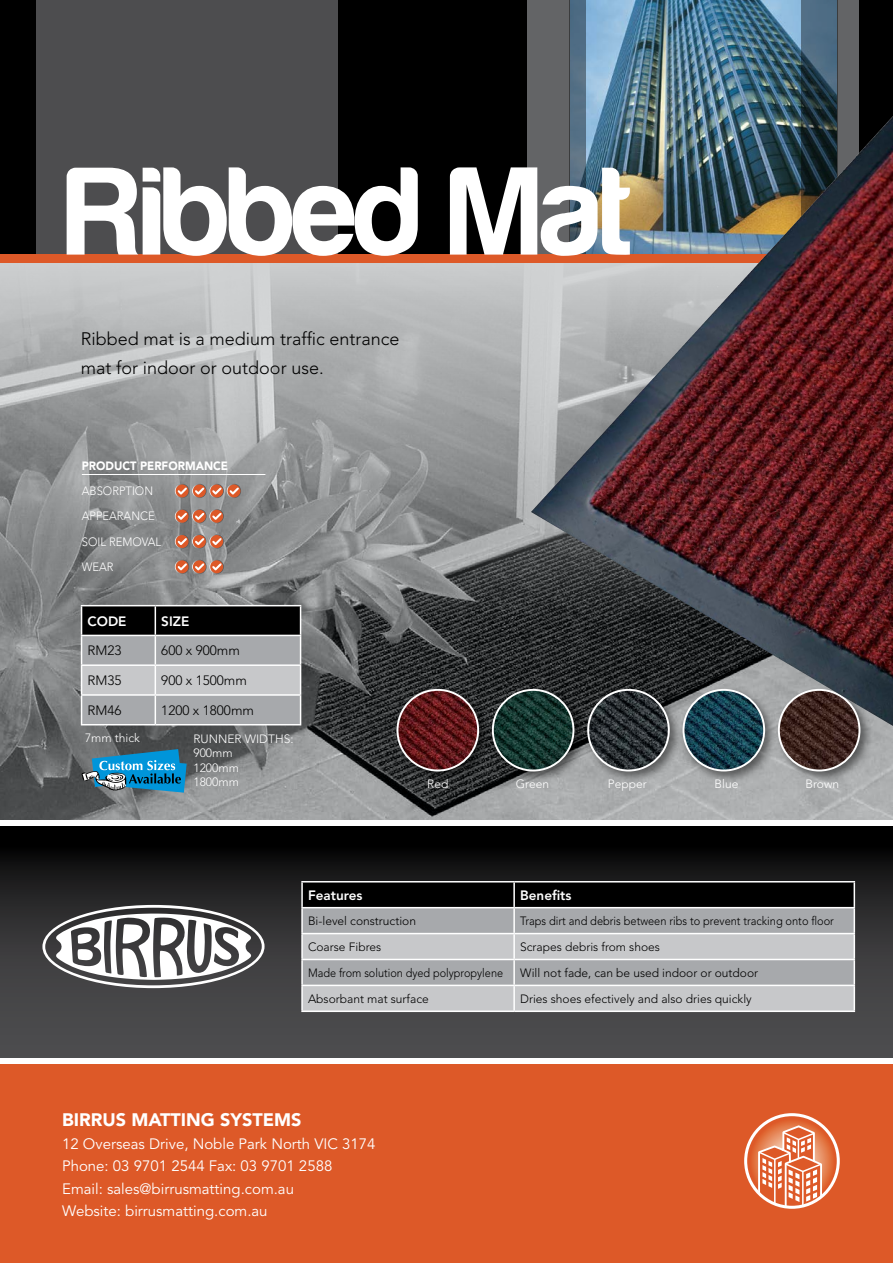
<style>
.page{position:relative;width:893px;height:1263px;background:#fff}
.page>*{position:absolute;margin:0;border:0;box-sizing:border-box;transform-origin:0 0}
.t1{font:700 129.3px "Harabara";letter-spacing:-.005em;color:#fff}
.t2{font:300 18px/28.5px "Avenir";color:#000}
.t3{font:900 18px "Avenir";color:#fff}
.t4{font:15px/22.5px "Avenir";color:#fff}
.t5{font:300 13.5px "Avenir";color:#000}
.t6{font:800 13.5px "Avenir";color:#fff}
.t7{font:300 12px "Avenir";color:#000}
.t8{font:300 12px/14.4px "Avenir";color:#fff}
.t9{font:300 12px "Avenir";color:#000;scale:.92 1}
.t10{font:300 12px/25.2px "Avenir";color:#fff;scale:.94 1}
.t11{font:300 12px "Avenir";color:#000;scale:.91 1}
.t12{font:900 12px "Avenir";color:#fff;scale:.94 1}
</style>
<div class="page">
<svg style="left:0;top:826px;width:893px;height:232px;background:#2a2a2b"></svg>
<img style="left:0;top:263px;width:893px;height:557px">
<div style="left:0;top:0;width:893px;height:255px;background:#000"></div>
<img style="left:586px;top:0;width:215px;height:116px">
<div style="left:37px;top:0;width:301px;height:256px;background:#4d4d4f"></div>
<div style="left:837px;top:0;width:21px;height:255px;background:#636466"></div>
<div style="left:527px;top:0;width:43px;height:255px;background:#636466"></div>
<div style="left:570px;top:0;width:16px;height:255px;background:#526e84"></div>
<svg style="left:801px;top:0;width:36px;height:116px;background:#3b5669"></svg>
<div style="left:0;top:255px;width:893px;height:8px;background:#dd5928"></div>
<hr style="left:301px;top:881px;width:213px;height:1px;background:#fff">
<hr style="left:301px;top:882px;width:2px;height:25px;background:#fff">
<hr style="left:514px;top:881px;width:341px;height:1px;background:#fff">
<hr style="left:301px;top:907px;width:213px;height:1px;background:#fff">
<hr style="left:301px;top:908px;width:2px;height:25px;background:#fff">
<hr style="left:301px;top:960px;width:2px;height:25px;background:#fff">
<hr style="left:301px;top:933px;width:213px;height:1px;background:#fff">
<hr style="left:301px;top:934px;width:2px;height:25px;background:#fff">
<hr style="left:301px;top:959px;width:213px;height:1px;background:#fff">
<hr style="left:301px;top:985px;width:213px;height:1px;background:#fff">
<hr style="left:301px;top:986px;width:2px;height:24px;background:#fff">
<hr style="left:301px;top:1010px;width:213px;height:2px;background:#fff">
<svg style="left:302px;top:882px;width:553px;height:129px;background:#98999b"></svg>
<hr style="left:514px;top:1010px;width:341px;height:2px;background:#fff">
<hr style="left:81px;top:605px;width:74px;height:1px;background:#fff">
<hr style="left:155px;top:605px;width:146px;height:1px;background:#fff">
<svg style="left:81px;top:606px;width:220px;height:119px;background:#8c8e8f"></svg>
<hr style="left:155px;top:635px;width:146px;height:1px;background:#fff">
<div style="left:393px;top:685px;width:98px;height:99px;background:#000;opacity:.48"></div>
<img style="left:397px;top:690px;width:81px;height:80px;border-radius:40px">
<div style="left:396px;top:689px;width:83px;height:82px;border:2px solid #fff;border-radius:50%"></div>
<div style="left:488px;top:685px;width:99px;height:99px;background:#000;opacity:.48"></div>
<img style="left:493px;top:690px;width:80px;height:80px;border-radius:40px">
<div style="left:492px;top:689px;width:82px;height:82px;border:2px solid #fff;border-radius:50%"></div>
<div style="left:584px;top:685px;width:98px;height:99px;background:#000;opacity:.48"></div>
<img style="left:588px;top:690px;width:81px;height:80px;border-radius:40px">
<div style="left:587px;top:689px;width:83px;height:82px;border:2px solid #fff;border-radius:50%"></div>
<div style="left:679px;top:685px;width:98px;height:99px;background:#000;opacity:.48"></div>
<img style="left:683px;top:690px;width:81px;height:80px;border-radius:40px">
<div style="left:682px;top:689px;width:83px;height:82px;border:2px solid #fff;border-radius:50%"></div>
<div style="left:774px;top:685px;width:99px;height:99px;background:#000;opacity:.48"></div>
<img style="left:779px;top:690px;width:80px;height:80px;border-radius:40px">
<div style="left:778px;top:689px;width:82px;height:82px;border:2px solid #fff;border-radius:50%"></div>
<svg style="left:81px;top:749px;width:106px;height:44px;background:#3a86a9"></svg>
<img style="left:531px;top:116px;width:362px;height:610px">
<div style="left:0;top:1060px;width:893px;height:203px;background:#dd5928"></div>
<svg style="left:746px;top:1115px;width:92px;height:92px"></svg>
<svg style="left:757px;top:1124px;width:66px;height:83px"></svg>
<div style="left:744px;top:1113px;width:96px;height:96px;border:3px solid #fff;border-radius:50%"></div>
<svg style="left:42px;top:905px;width:223px;height:83px"></svg>
<div style="left:0;top:1059px;width:893px;height:5px;background:#fff"></div>
<hr style="left:82px;top:474px;width:183px;height:1px;background:#fff">
<svg style="left:175px;top:484px;width:14px;height:14px"></svg>
<svg style="left:176px;top:484px;width:13px;height:13px"></svg>
<svg style="left:177px;top:487px;width:10px;height:7px"></svg>
<svg style="left:192px;top:484px;width:15px;height:14px"></svg>
<svg style="left:193px;top:484px;width:13px;height:13px"></svg>
<svg style="left:195px;top:487px;width:10px;height:7px"></svg>
<svg style="left:209px;top:484px;width:15px;height:14px"></svg>
<svg style="left:210px;top:484px;width:13px;height:13px"></svg>
<svg style="left:212px;top:487px;width:10px;height:7px"></svg>
<svg style="left:227px;top:484px;width:14px;height:14px"></svg>
<svg style="left:228px;top:484px;width:12px;height:13px"></svg>
<svg style="left:229px;top:487px;width:10px;height:7px"></svg>
<svg style="left:175px;top:509px;width:14px;height:14px"></svg>
<svg style="left:176px;top:510px;width:13px;height:13px"></svg>
<svg style="left:177px;top:512px;width:10px;height:8px"></svg>
<svg style="left:192px;top:509px;width:15px;height:14px"></svg>
<svg style="left:193px;top:510px;width:13px;height:13px"></svg>
<svg style="left:195px;top:512px;width:10px;height:8px"></svg>
<svg style="left:209px;top:509px;width:15px;height:14px"></svg>
<svg style="left:210px;top:510px;width:13px;height:13px"></svg>
<svg style="left:212px;top:512px;width:10px;height:8px"></svg>
<svg style="left:175px;top:534px;width:14px;height:15px"></svg>
<svg style="left:176px;top:535px;width:13px;height:13px"></svg>
<svg style="left:177px;top:538px;width:10px;height:7px"></svg>
<svg style="left:192px;top:534px;width:15px;height:15px"></svg>
<svg style="left:193px;top:535px;width:13px;height:13px"></svg>
<svg style="left:195px;top:538px;width:10px;height:7px"></svg>
<svg style="left:209px;top:534px;width:15px;height:15px"></svg>
<svg style="left:210px;top:535px;width:13px;height:13px"></svg>
<svg style="left:212px;top:538px;width:10px;height:7px"></svg>
<svg style="left:175px;top:560px;width:14px;height:14px"></svg>
<svg style="left:176px;top:560px;width:13px;height:13px"></svg>
<svg style="left:177px;top:563px;width:10px;height:7px"></svg>
<svg style="left:192px;top:560px;width:15px;height:14px"></svg>
<svg style="left:193px;top:560px;width:13px;height:13px"></svg>
<svg style="left:195px;top:563px;width:10px;height:7px"></svg>
<svg style="left:209px;top:560px;width:15px;height:14px"></svg>
<svg style="left:210px;top:560px;width:13px;height:13px"></svg>
<svg style="left:212px;top:563px;width:10px;height:7px"></svg>
<h1 class="t1" style="left:67px;top:144px;width:566px">Ribbed Mat</h1>
<h2 class="t2" style="left:81px;top:325px;width:320px">Ribbed mat is a medium traffic entrance mat for indoor or outdoor use.</h2>
<p class="t12" style="left:82px;top:458px;width:157px">PRODUCT PERFORMANCE</p>
<p class="t10" style="left:82px;top:478px;width:86px">ABSORPTION<br>APPEARANCE<br>SOIL REMOVAL<br>WEAR</p>
<p class="t6" style="left:88px;top:613px;width:40px">CODE</p>
<p class="t6" style="left:161px;top:613px;width:29px">SIZE</p>
<p class="t5" style="left:88px;top:643px;width:36px">RM23</p>
<p class="t5" style="left:161px;top:643px;width:80px">600 x 900mm</p>
<p class="t5" style="left:88px;top:673px;width:36px">RM35</p>
<p class="t5" style="left:161px;top:673px;width:87px">900 x 1500mm</p>
<p class="t5" style="left:88px;top:702px;width:36px">RM46</p>
<p class="t5" style="left:161px;top:702px;width:94px">1200 x 1800mm</p>
<p class="t8" style="left:85px;top:730px;width:56px">7mm thick</p>
<p class="t8" style="left:193px;top:731px;width:102px">RUNNER WIDTHS:<br>900mm<br>1200mm<br>1800mm</p>
<p class="t8" style="left:427px;top:777px;width:23px">Red</p>
<p class="t8" style="left:516px;top:777px;width:35px">Green</p>
<p class="t8" style="left:608px;top:777px;width:40px">Pepper</p>
<p class="t8" style="left:715px;top:777px;width:25px">Blue</p>
<p class="t8" style="left:806px;top:777px;width:35px">Brown</p>
<p class="t6" style="left:308px;top:887px;width:56px">Features</p>
<p class="t6" style="left:520px;top:887px;width:53px">Benefits</p>
<p class="t7" style="left:308px;top:914px;width:110px">Bi-level construction</p>
<p class="t9" style="left:520px;top:914px;width:343px">Traps dirt and debris between ribs to prevent tracking onto floor</p>
<p class="t7" style="left:308px;top:940px;width:75px">Coarse Fibres</p>
<p class="t7" style="left:520px;top:940px;width:141px">Scrapes debris from shoes</p>
<p class="t11" style="left:308px;top:966px;width:216px">Made from solution dyed polypropylene</p>
<p class="t7" style="left:520px;top:966px;width:240px">Will not fade, can be used indoor or outdoor</p>
<p class="t7" style="left:308px;top:992px;width:122px">Absorbant mat surface</p>
<p class="t7" style="left:520px;top:992px;width:233px">Dries shoes efectively and also dries quickly</p>
<h2 class="t3" style="left:62px;top:1109px;width:241px">BIRRUS MATTING SYSTEMS</h2>
<p class="t4" style="left:62px;top:1133px;width:315px">12 Overseas Drive, Noble Park North VIC 3174<br>Phone: 03 9701 2544 Fax: 03 9701 2588<br>Email: sales@birrusmatting.com.au<br>Website: birrusmatting.com.au</p>
</div>
